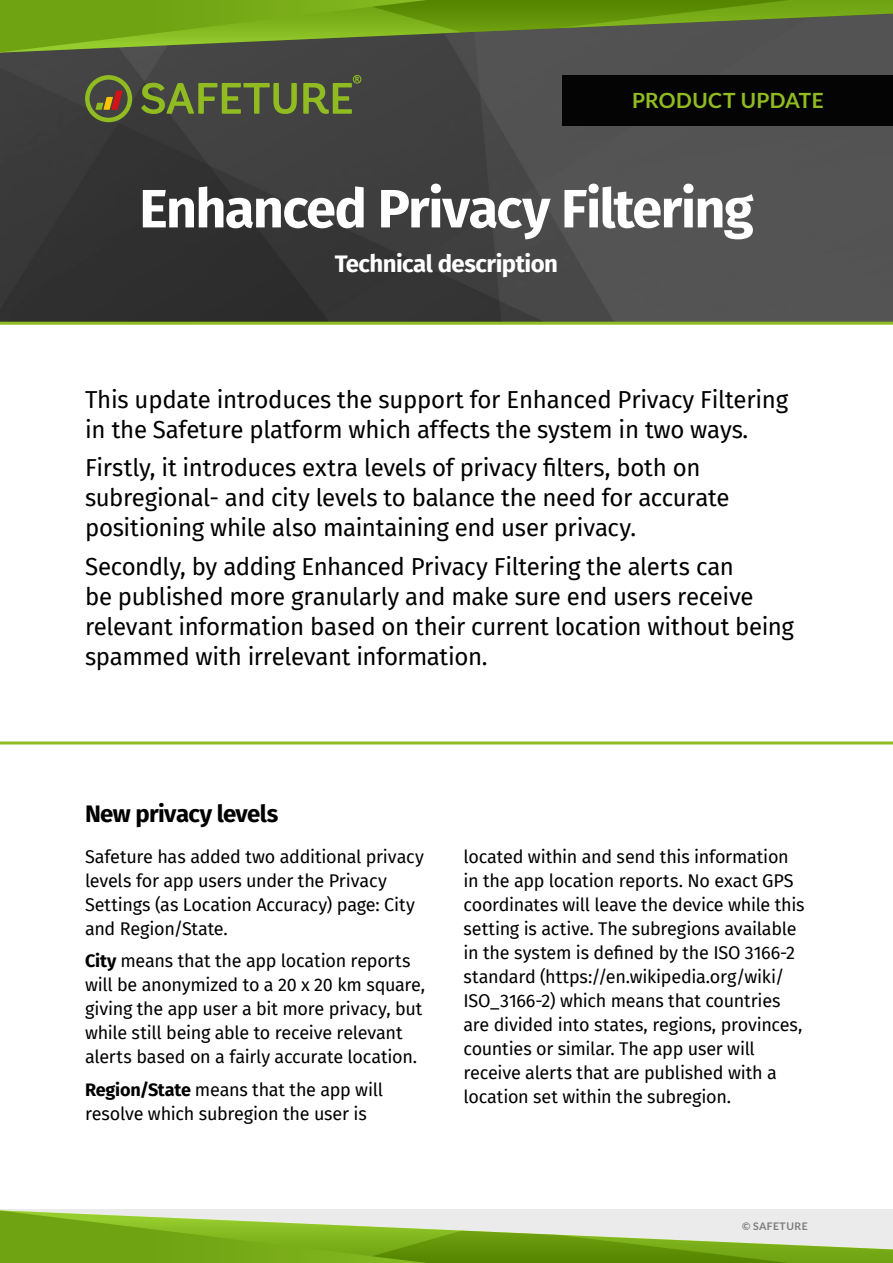
<style>
.page{position:relative;width:893px;height:1263px;background:#fff}
.page>*{position:absolute;margin:0;border:0;box-sizing:border-box;transform-origin:0 0}
.t1{font:700 54px "Fira Sans";letter-spacing:-.03em;color:#fff}
.t2{font:24px/30px "Fira Sans";letter-spacing:-.01em;color:#000}
.t3{font:700 24px "Fira Sans";letter-spacing:-.025em;color:#fff}
.t4{font:700 24px "Fira Sans";letter-spacing:-.025em;color:#000}
.t5{font:700 21px "Lato";letter-spacing:.015em;color:#90bc21}
.t6{font:18px/24px "Fira Sans";letter-spacing:-.015em;color:#000}
.t7{font:700 10.5px "Lato";letter-spacing:.04em;color:#7c7c7c}
.s1{font-weight:700}
</style>
<div class="page">
<img style="left:0;top:54px;width:893px;height:268px">
<svg style="left:0;top:0;width:893px;height:53px;background:#648429"></svg>
<svg style="left:0;top:1210px;width:893px;height:53px;background:#9fbf64"></svg>
<svg style="left:85px;top:75px;width:47px;height:47px;background:#666733"></svg>
<svg style="left:141px;top:83px;width:156px;height:31px;background:#617334"></svg>
<svg style="left:303px;top:75px;width:58px;height:39px;background:#5d6d36"></svg>
<div style="left:563px;top:75px;width:330px;height:51px;background:#000"></div>
<hr style="left:0;top:322px;width:893px;height:3px;background:#90bc21">
<hr style="left:0;top:741px;width:893px;height:3px;background:#90bc21">
<p class="t5" style="left:632px;top:89px;width:193px">PRODUCT UPDATE</p>
<h1 class="t1" style="left:139px;top:163px;width:616px">Enhanced Privacy Filtering</h1>
<h2 class="t3" style="left:335px;top:244px;width:225px">Technical description</h2>
<h2 class="t2" style="left:85px;top:384px;width:705px">This update introduces the support for Enhanced Privacy Filtering in the Safeture platform which affects the system in two ways.</h2>
<h2 class="t2" style="left:85px;top:452px;width:646px">Firstly, it introduces extra levels of privacy filters, both on subregional- and city levels to balance the need for accurate positioning while also maintaining end user privacy.</h2>
<h2 class="t2" style="left:85px;top:551px;width:710px">Secondly, by adding Enhanced Privacy Filtering the alerts can<br>be published more granularly and make sure end users receive relevant information based on their current location without being spammed with irrelevant information.</h2>
<h2 class="t4" style="left:85px;top:793px;width:195px">New privacy levels</h2>
<p class="t6" style="left:85px;top:844px;width:341px">Safeture has added two additional privacy levels for app users under the Privacy Settings (as Location Accuracy) page: City and Region/State.</p>
<p class="t6" style="left:85px;top:948px;width:342px"><span class="s1">City</span> means that the app location reports will be anonymized to a 20 x 20 km square, giving the app user a bit more privacy, but while still being able to receive relevant alerts based on a fairly accurate location.</p>
<p class="t6" style="left:85px;top:1077px;width:299px"><span class="s1">Region/State</span> means that the app will resolve which subregion the user is</p>
<p class="t6" style="left:463px;top:844px;width:343px">located within and send this information in the app location reports. No exact GPS coordinates will leave the device while this setting is active. The subregions available in the system is defined by the ISO 3166-2 standard (https://en.wikipedia.org/wiki/ ISO_3166-2) which means that countries are divided into states, regions, provinces, counties or similar. The app user will receive alerts that are published with a location set within the subregion.</p>
<p class="t7" style="left:742px;top:1220px;width:67px">© SAFETURE</p>
</div>
